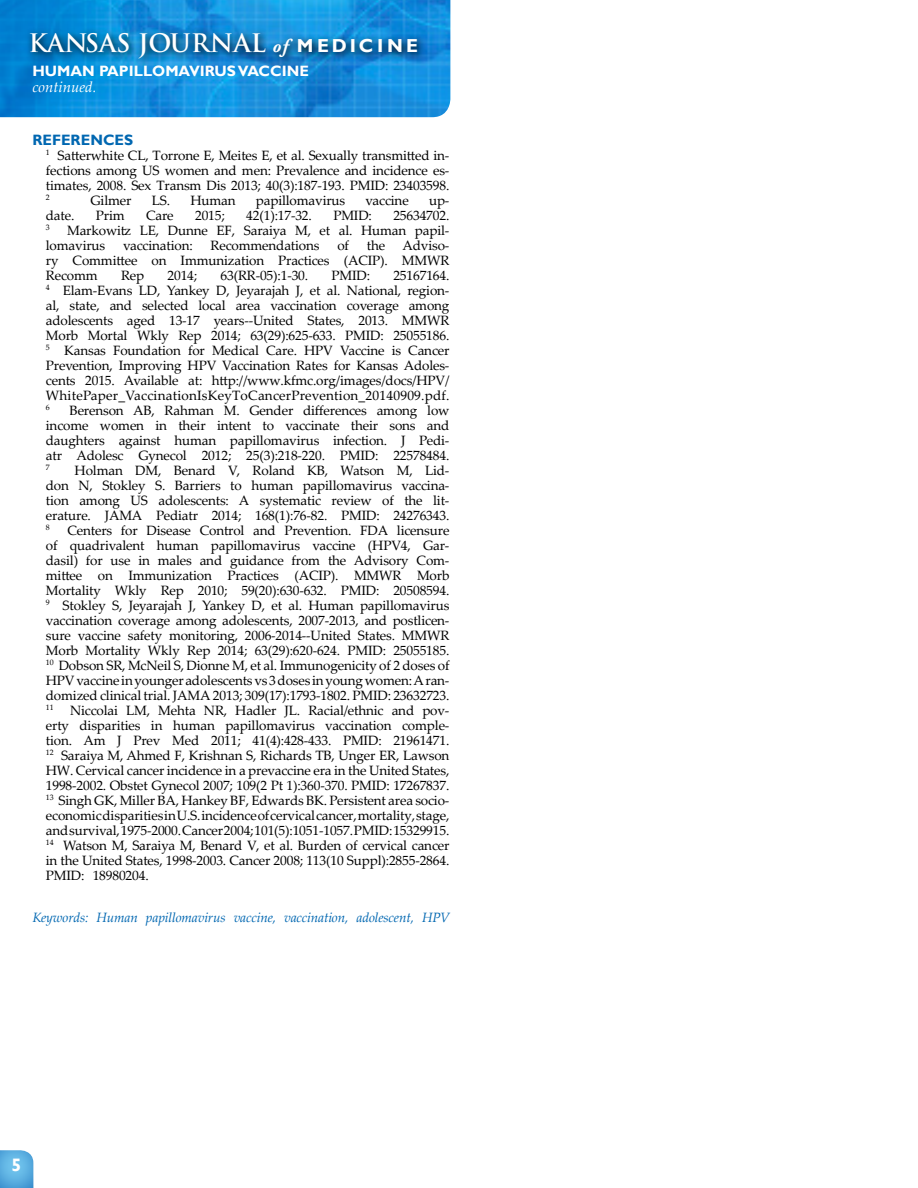
<style>
.page{position:relative;width:918px;height:1188px;background:#fff}
.page>*{position:absolute;margin:0;border:0;box-sizing:border-box;transform-origin:0 0}
.t1{font:700 24.9px "Trajan Pro";color:#fff}
.t2{font:700 18px "Gill Sans";color:#fff}
.t3{font:700 15px "Gill Sans";color:#fff}
.t4{font:italic 15px "Palatino Linotype";color:#fff}
.t5{font:700 15px "Gill Sans";color:#0067b1}
.t6{font:13.5px/15px "Palatino Linotype";letter-spacing:-.01em;color:#000;text-align:justify}
.t7{font:italic 13.5px "Palatino Linotype";letter-spacing:-.01em;color:#0067b1}
.t8{font:7.8px "Palatino Linotype";color:#000}
.s1{font-family:"Adobe Garamond Pro";font-style:italic;font-size:18.75px}
.s2{font-family:"Gill Sans";font-size:18.75px}
</style>
<div class="page">
<img style="left:0;top:0;width:450px;height:117px">
<svg style="left:0;top:1150px;width:34px;height:38px"></svg>
<svg style="left:26px;top:27px;width:402px;height:41px;background:#107abd"></svg>
<p class="t1" style="left:28px;top:28px;width:391px">KANSAS JOURNAL <span class="s1">of</span> <span class="s2">M EDIC I N E</span></p>
<p class="t3" style="left:32px;top:62px;width:278px">HUMAN PAPILLOMAVIRUS VACCINE</p>
<p class="t4" style="left:32px;top:76px;width:66px">continued.</p>
<p class="t5" style="left:32px;top:131px;width:102px">REFERENCES</p>
<p class="t6" style="left:46px;top:147px;width:405px"><sup>1</sup> Satterwhite CL, Torrone E, Meites E, et al. Sexually transmitted in&shy;fections among US women and men: Prevalence and incidence es&shy;timates, 2008. Sex Transm Dis 2013; 40(3):187-193. PMID: 23403598.</p>
<p class="t8" style="left:46px;top:192px;width:5px">2</p>
<p class="t6" style="left:91px;top:192px;width:43px">Gilmer</p>
<p class="t6" style="left:152px;top:192px;width:85px">LS. Human</p>
<p class="t6" style="left:256px;top:192px;width:91px">papillomavirus</p>
<p class="t6" style="left:366px;top:192px;width:45px">vaccine</p>
<p class="t6" style="left:429px;top:192px;width:22px">up-</p>
<p class="t6" style="left:46px;top:207px;width:30px">date.</p>
<p class="t6" style="left:96px;top:207px;width:30px">Prim</p>
<p class="t6" style="left:146px;top:207px;width:29px">Care</p>
<p class="t6" style="left:195px;top:207px;width:31px">2015;</p>
<p class="t6" style="left:246px;top:207px;width:67px">42(1):17-32.</p>
<p class="t6" style="left:333px;top:207px;width:40px">PMID:</p>
<p class="t6" style="left:393px;top:207px;width:58px">25634702.</p>
<p class="t8" style="left:46px;top:222px;width:5px">3</p>
<p class="t6" style="left:46px;top:222px;width:405px;text-indent:21px">Markowitz LE, Dunne EF, Saraiya M, et al. Human papil&shy;lomavirus</p>
<p class="t6" style="left:46px;top:237px;width:405px;text-indent:357px">Adviso&shy;ry Committee on Immunization Practices (ACIP). MMWR Recomm</p>
<p class="t6" style="left:123px;top:237px;width:71px">vaccination:</p>
<p class="t6" style="left:211px;top:237px;width:111px">Recommendations</p>
<p class="t6" style="left:337px;top:237px;width:13px">of</p>
<p class="t6" style="left:367px;top:237px;width:20px">the</p>
<p class="t6" style="left:121px;top:267px;width:25px">Rep</p>
<p class="t6" style="left:168px;top:267px;width:31px">2014;</p>
<p class="t6" style="left:221px;top:267px;width:89px">63(RR-05):1-30.</p>
<p class="t6" style="left:332px;top:267px;width:40px">PMID:</p>
<p class="t6" style="left:393px;top:267px;width:58px">25167164.</p>
<p class="t6" style="left:46px;top:282px;width:405px"><sup>4</sup> Elam-Evans LD, Yankey D, Jeyarajah J, et al. National, region&shy;al, state, and selected local area vaccination coverage among adolescents aged 13-17 years--United States, 2013. MMWR Morb Mortal Wkly Rep 2014; 63(29):625-633. PMID: 25055186.</p>
<p class="t6" style="left:46px;top:342px;width:405px"><sup>5</sup> Kansas Foundation for Medical Care. HPV Vaccine is Cancer Prevention, Improving HPV Vaccination Rates for Kansas Adoles&shy;cents 2015. Available at: http://www.kfmc.org/images/docs/HPV/ WhitePaper_VaccinationIsKeyToCancerPrevention_20140909.pdf.</p>
<p class="t8" style="left:46px;top:402px;width:5px">6</p>
<p class="t6" style="left:46px;top:402px;width:405px;text-indent:24px">Berenson AB, Rahman M. Gender differences among low income women in their intent to vaccinate their sons and daughters against human papillomavirus infection. J Pedi&shy;atr Adolesc Gynecol 2012; 25(3):218-220. PMID: 22578484.</p>
<p class="t8" style="left:46px;top:462px;width:5px">7</p>
<p class="t6" style="left:46px;top:462px;width:405px;text-indent:29px">Holman DM, Benard V, Roland KB, Watson M, Lid&shy;don N, Stokley S. Barriers to human papillomavirus vaccina&shy;tion among US adolescents: A systematic review of the lit&shy;erature. JAMA Pediatr 2014; 168(1):76-82. PMID: 24276343.</p>
<p class="t8" style="left:46px;top:522px;width:5px">8</p>
<p class="t6" style="left:46px;top:522px;width:405px;text-indent:22px">Centers for Disease Control and Prevention. FDA licensure of quadrivalent human papillomavirus vaccine (HPV4, Gar&shy;dasil) for use in males and guidance from the Advisory Com&shy;mittee on Immunization Practices (ACIP). MMWR Morb Mortality Wkly Rep 2010; 59(20):630-632. PMID: 20508594.</p>
<p class="t6" style="left:46px;top:597px;width:405px"><sup>9</sup> Stokley S, Jeyarajah J, Yankey D, et al. Human papillomavirus vaccination coverage among adolescents, 2007-2013, and postlicen&shy;sure vaccine safety monitoring, 2006-2014--United States. MMWR Morb Mortality Wkly Rep 2014; 63(29):620-624. PMID: 25055185.</p>
<p class="t6" style="left:46px;top:657px;width:405px"><sup>10</sup> Dobson SR, McNeil S, Dionne M, et al. Immunogenicity of 2 doses of HPV vaccine in younger adolescents vs 3 doses in young women: A ran&shy;domized clinical trial. JAMA 2013; 309(17):1793-1802. PMID: 23632723.</p>
<p class="t6" style="left:46px;top:702px;width:405px"><sup>11</sup> Niccolai LM, Mehta NR, Hadler JL. Racial/ethnic and pov&shy;erty disparities in human papillomavirus vaccination comple&shy;tion. Am J Prev Med 2011; 41(4):428-433. PMID: 21961471.</p>
<p class="t6" style="left:46px;top:747px;width:405px"><sup>12</sup> Saraiya M, Ahmed F, Krishnan S, Richards TB, Unger ER, Lawson HW. Cervical cancer incidence in a prevaccine era in the United States, 1998-2002. Obstet Gynecol 2007; 109(2 Pt 1):360-370. PMID: 17267837.</p>
<p class="t6" style="left:46px;top:792px;width:405px"><sup>13</sup> Singh GK, Miller BA, Hankey BF, Edwards BK. Persistent area socio&shy;economic disparities in U.S. incidence of cervical cancer, mortality, stage, and survival, 1975-2000. Cancer 2004; 101(5):1051-1057. PMID: 15329915.</p>
<p class="t6" style="left:46px;top:837px;width:405px"><sup>14</sup> Watson M, Saraiya M, Benard V, et al. Burden of cervical cancer in the United States, 1998-2003. Cancer 2008; 113(10 Suppl):2855-2864.</p>
<p class="t6" style="left:46px;top:867px;width:104px">PMID: 18980204.</p>
<p class="t7" style="left:32px;top:907px;width:419px">Keywords: Human papillomavirus vaccine, vaccination, adolescent, HPV</p>
<h2 class="t2" style="left:11px;top:1154px;width:11px">5</h2>
</div>
